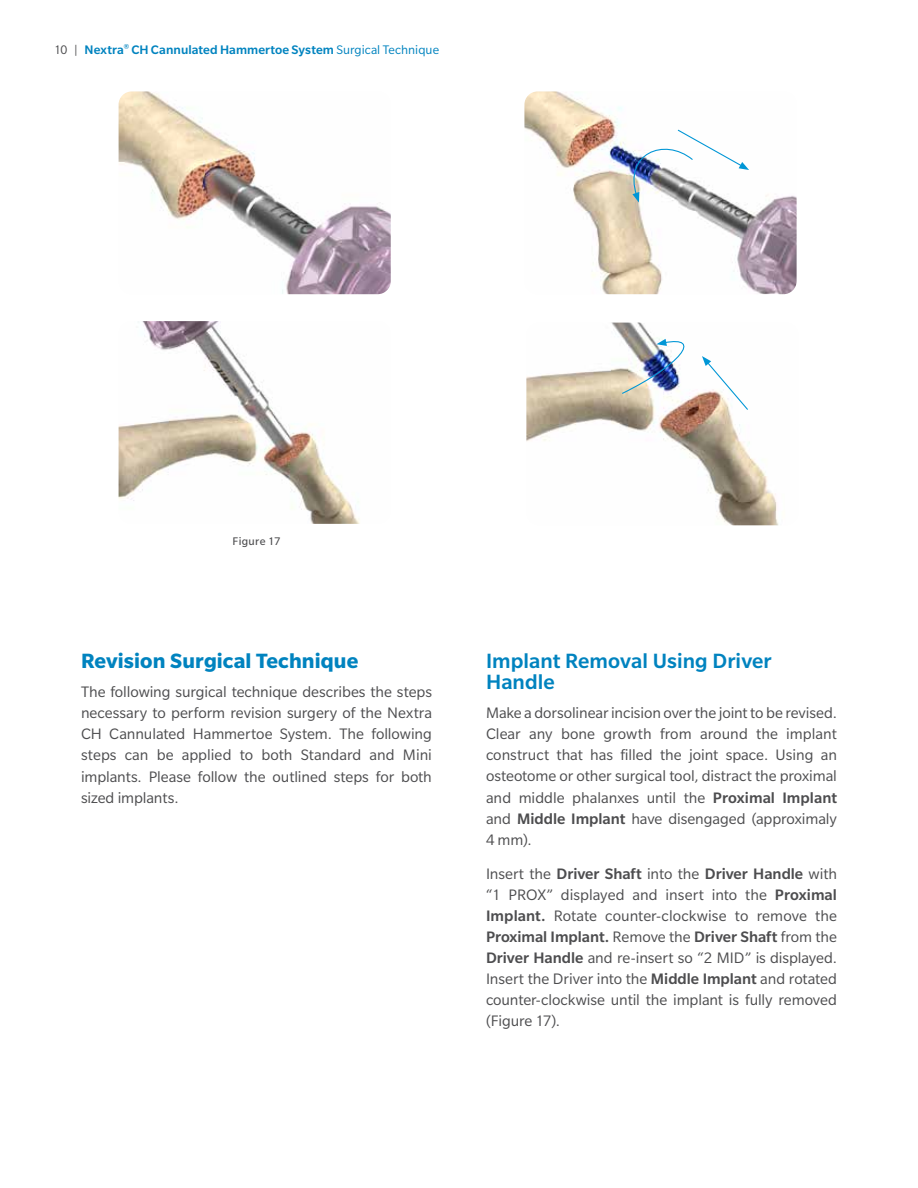
<style>
.page{position:relative;width:918px;height:1188px;background:#fff}
.page>*{position:absolute;margin:0;border:0;box-sizing:border-box;transform-origin:0 0}
.t1{font:500 22.5px/21px "Slate Pro";letter-spacing:.005em;color:#0083bf}
.t2{font:700 22.5px "Slate Pro";letter-spacing:.005em;color:#0083bf}
.t3{font:16.5px/21px "Slate Pro";letter-spacing:-.005em;color:#4d4d4f;text-align:justify}
.t4{font:500 13.5px "Slate Pro";letter-spacing:.005em;color:#0083bf}
.t5{font:12px "Slate Pro";letter-spacing:.025em;color:#4d4d4f}
.s1{font-weight:400;color:#4d4d4f}
.s2{font-weight:400}
.s3{font-weight:500}
</style>
<div class="page">
<img style="left:119px;top:91px;width:272px;height:203px">
<img style="left:526px;top:323px;width:253px;height:202px">
<img style="left:621px;top:335px;width:128px;height:76px">
<img style="left:524px;top:91px;width:273px;height:203px">
<svg style="left:623px;top:129px;width:126px;height:74px"></svg>
<img style="left:119px;top:321px;width:241px;height:203px">
<p class="t4" style="left:54px;top:42px;width:387px"><span class="s1">10 |</span> Nextra<sup>®</sup> CH Cannulated Hammertoe System <span class="s2">Surgical Technique</span></p>
<p class="t5" style="left:233px;top:535px;width:49px">Figure 17</p>
<h1 class="t2" style="left:81px;top:649px;width:279px">Revision Surgical Technique</h1>
<p class="t3" style="left:81px;top:682px;width:353px">The following surgical technique describes the steps necessary to perform revision surgery of the Nextra CH Cannulated Hammertoe System. The following steps can be applied to both Standard and Mini implants. Please follow the outlined steps for both sized implants.</p>
<h1 class="t1" style="left:486px;top:650px;width:287px">Implant Removal Using Driver<br>Handle</h1>
<p class="t3" style="left:486px;top:703px;width:353px">Make a dorsolinear incision over the joint to be revised.<br>Clear any bone growth from around the implant construct that has filled the joint space. Using an osteotome or other surgical tool, distract the proximal and middle phalanxes until the <span class="s3">Proximal Implant </span>and <span class="s3">Middle Implant</span> have disengaged (approximaly 4 mm).</p>
<p class="t3" style="left:486px;top:863px;width:353px">Insert the <span class="s3">Driver Shaft</span> into the <span class="s3">Driver Handle</span> with “1 PROX” displayed and insert into the <span class="s3">Proximal Implant.</span> Rotate counter-clockwise to remove the <span class="s3">Proximal Implant.</span> Remove the <span class="s3">Driver Shaft</span> from the <span class="s3">Driver Handle</span> and re-insert so “2 MID” is displayed.<br>Insert the Driver into the <span class="s3">Middle Implant</span> and rotated counter-clockwise until the implant is fully removed (Figure 17).</p>
</div>
